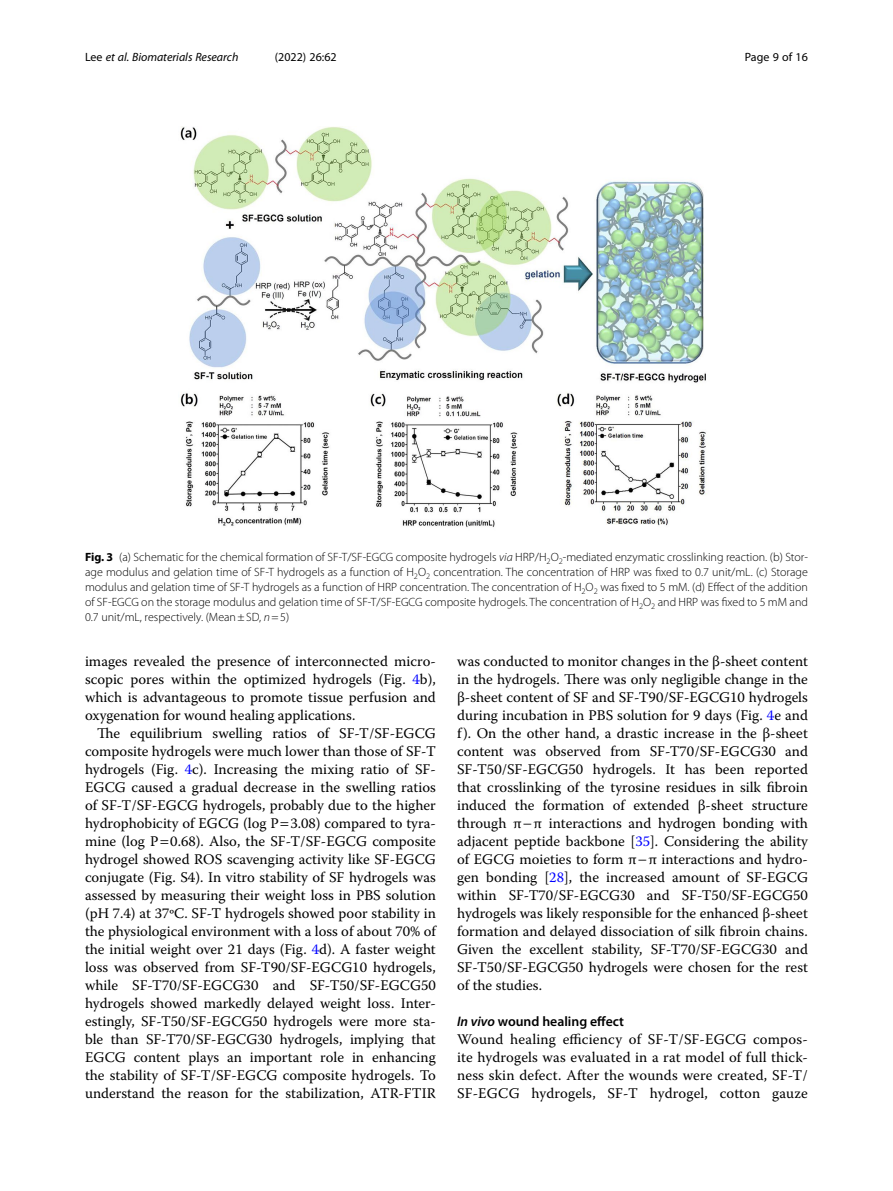
<style>
.page{position:relative;width:893px;height:1191px;background:#fff}
.page>*{position:absolute;margin:0;border:0;box-sizing:border-box;transform-origin:0 0}
.Body_Text_Indent{font:14.7px/18px "Warnock Pro";color:#000;text-align:justify}
.Body_Text{font:14.7px/18px "Warnock Pro";letter-spacing:.005em;color:#000;text-align:justify}
.Head_2{font:600 13.8px "Myriad Pro";color:#000}
.Figure_Caption{font:300 12px/15px "Myriad Pro";color:#000;text-align:justify}
.t1{font:italic 12px "Myriad Pro";color:#000}
.t2{font:12px "Myriad Pro";color:#000}
.s1{font-style:normal}
.s2{font-weight:700}
.s3{font-style:italic}
.s4{color:#00f}
</style>
<div class="page">
<img style="left:180px;top:126px;width:527px;height:402px">
<p class="t1" style="left:85px;top:50px;width:155px"><span class="s1">Lee</span> et al. Biomaterials Research</p>
<p class="t2" style="left:275px;top:50px;width:63px">(2022) 26:62</p>
<p class="t2" style="left:745px;top:50px;width:65px">Page 9 of 16</p>
<p class="Figure_Caption" style="left:85px;top:550px;width:724px"><span class="s2">Fig. 3</span> (a) Schematic for the chemical formation of SF-T/SF-EGCG composite hydrogels <span class="s3">via</span> HRP/H<sub>2</sub>O<sub>2</sub>-mediated enzymatic crosslinking reaction. (b) Stor&shy;age modulus and gelation time of SF-T hydrogels as a function of H<sub>2</sub>O<sub>2</sub> concentration. The concentration of HRP was fixed to 0.7 unit/mL. (c) Storage modulus and gelation time of SF-T hydrogels as a function of HRP concentration. The concentration of H<sub>2</sub>O<sub>2</sub> was fixed to 5 mM. (d) Effect of the addition of SF-EGCG on the storage modulus and gelation time of SF-T/SF-EGCG composite hydrogels. The concentration of H<sub>2</sub>O<sub>2</sub> and HRP was fixed to 5 mM and 0.7 unit/mL, respectively. (Mean±SD, <span class="s3">n</span>=5)</p>
<p class="Body_Text" style="left:85px;top:652px;width:352px">images revealed the presence of interconnected micro&shy;scopic pores within the optimized hydrogels (Fig. <span class="s4">4</span>b), which is advantageous to promote tissue perfusion and oxygenation for wound healing applications.</p>
<p class="Body_Text_Indent" style="left:85px;top:724px;width:352px;text-indent:12px">The equilibrium swelling ratios of SF-T/SF-EGCG composite hydrogels were much lower than those of SF-T hydrogels (Fig. <span class="s4">4</span>c). Increasing the mixing ratio of SF-EGCG caused a gradual decrease in the swelling ratios of SF-T/SF-EGCG hydrogels, probably due to the higher hydrophobicity of EGCG (log P 3.08) compared to tyra&shy;mine (log P 0.68). Also, the SF-T/SF-EGCG composite hydrogel showed ROS scavenging activity like SF-EGCG conjugate (Fig. S4). In vitro stability of SF hydrogels was assessed by measuring their weight loss in PBS solution (pH 7.4) at 37ºC. SF-T hydrogels showed poor stability in the physiological environment with a loss of about 70% of the initial weight over 21 days (Fig. <span class="s4">4</span>d). A faster weight loss was observed from SF-T90/SF-EGCG10 hydrogels, while SF-T70/SF-EGCG30 and SF-T50/SF-EGCG50 hydrogels showed markedly delayed weight loss. Inter&shy;estingly, SF-T50/SF-EGCG50 hydrogels were more sta&shy;ble than SF-T70/SF-EGCG30 hydrogels, implying that EGCG content plays an important role in enhancing the stability of SF-T/SF-EGCG composite hydrogels. To understand the reason for the stabilization, ATR-FTIR</p>
<p class="Body_Text_Indent" style="left:457px;top:652px;width:352px">was conducted to monitor changes in the β-sheet content in the hydrogels. There was only negligible change in the β-sheet content of SF and SF-T90/SF-EGCG10 hydrogels during incubation in PBS solution for 9 days (Fig. <span class="s4">4</span>e and f). On the other hand, a drastic increase in the β-sheet content was observed from SF-T70/SF-EGCG30 and SF-T50/SF-EGCG50 hydrogels. It has been reported that crosslinking of the tyrosine residues in silk fibroin induced the formation of extended β-sheet structure through π−π interactions and hydrogen bonding with adjacent peptide backbone [<span class="s4">35</span>]. Considering the ability of EGCG moieties to form π−π interactions and hydro&shy;gen bonding [<span class="s4">28</span>], the increased amount of SF-EGCG within SF-T70/SF-EGCG30 and SF-T50/SF-EGCG50 hydrogels was likely responsible for the enhanced β-sheet formation and delayed dissociation of silk fibroin chains.<br>Given the excellent stability, SF-T70/SF-EGCG30 and SF-T50/SF-EGCG50 hydrogels were chosen for the rest of the studies.</p>
<p class="Head_2" style="left:457px;top:1013px;width:168px"><span class="s3">In vivo</span> wound healing effect</p>
<p class="Body_Text" style="left:457px;top:1030px;width:352px">Wound healing efficiency of SF-T/SF-EGCG compos&shy;ite hydrogels was evaluated in a rat model of full thick&shy;ness skin defect. After the wounds were created, SF-T/ SF-EGCG hydrogels, SF-T hydrogel, cotton gauze</p>
</div>
